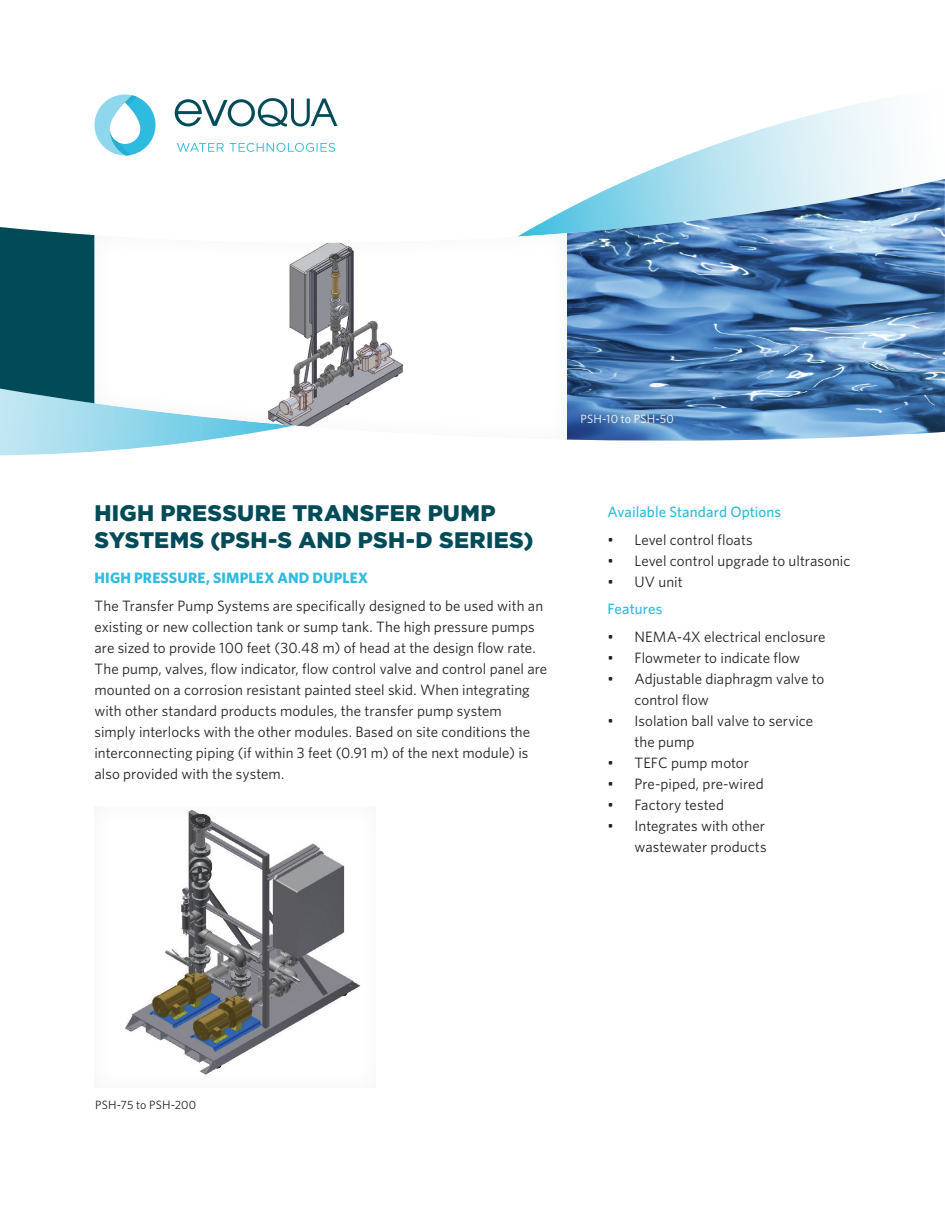
<style>
.page{position:relative;width:945px;height:1215px;background:#fff}
.page>*{position:absolute;margin:0;border:0;box-sizing:border-box;transform-origin:0 0}
.t1{font:900 22.5px/27px "Gotham HTF";letter-spacing:.015em;color:#004b57}
.t2{font:15px/21px "Whitney HTF";letter-spacing:.005em;color:#231f20}
.t3{font:500 15px "Whitney HTF";letter-spacing:.005em;color:#2fbadf}
.t4{font:700 15px "Whitney HTF";letter-spacing:.01em;color:#2fbadf}
.t5{font:12px "Whitney HTF";letter-spacing:.015em;color:#231f20}
.t6{font:12px "Whitney HTF";letter-spacing:.015em;color:#fff}
</style>
<div class="page">
<svg style="left:524px;top:98px;width:374px;height:135px"></svg>
<svg style="left:0;top:227px;width:199px;height:228px"></svg>
<svg style="left:175px;top:98px;width:163px;height:29px"></svg>
<svg style="left:177px;top:143px;width:158px;height:9px"></svg>
<svg style="left:95px;top:94px;width:61px;height:62px"></svg>
<img style="left:567px;top:179px;width:378px;height:262px">
<div style="left:572px;top:406px;width:110px;height:27px;background:#231f20;opacity:.75"></div>
<div style="left:94px;top:233px;width:474px;height:208px;background:#231f20;opacity:.05"></div>
<div style="left:92px;top:803px;width:285px;height:285px;background:#231f20;opacity:.05"></div>
<h1 class="t1" style="left:94px;top:499px;width:441px">HIGH PRESSURE TRANSFER PUMP<br>SYSTEMS (PSH-S AND PSH-D SERIES)</h1>
<p class="t4" style="left:94px;top:568px;width:275px">HIGH PRESSURE, SIMPLEX AND DUPLEX</p>
<p class="t2" style="left:94px;top:594px;width:454px">The Transfer Pump Systems are specifically designed to be used with an existing or new collection tank or sump tank. The high pressure pumps are sized to provide 100 feet (30.48 m) of head at the design flow rate.<br>The pump, valves, flow indicator, flow control valve and control panel are mounted on a corrosion resistant painted steel skid. When integrating with other standard products modules, the transfer pump system<br>simply interlocks with the other modules. Based on site conditions the interconnecting piping (if within 3 feet (0.91 m) of the next module) is also provided with the system.</p>
<p class="t6" style="left:580px;top:412px;width:95px">PSH-10 to PSH-50</p>
<p class="t3" style="left:608px;top:503px;width:175px">Available Standard Options</p>
<p class="t2" style="left:608px;top:529px;width:147px">• Level control floats</p>
<p class="t2" style="left:608px;top:550px;width:244px">• Level control upgrade to ultrasonic</p>
<p class="t2" style="left:608px;top:571px;width:77px">• UV unit</p>
<p class="t3" style="left:608px;top:600px;width:56px">Features</p>
<p class="t2" style="left:608px;top:626px;width:220px">• NEMA-4X electrical enclosure</p>
<p class="t2" style="left:608px;top:647px;width:194px">• Flowmeter to indicate flow</p>
<p class="t2" style="left:634px;top:668px;width:191px;text-indent:-27px">• Adjustable diaphragm valve to control flow</p>
<p class="t2" style="left:634px;top:710px;width:180px;text-indent:-27px">• Isolation ball valve to service the pump</p>
<p class="t2" style="left:608px;top:752px;width:143px">• TEFC pump motor</p>
<p class="t2" style="left:608px;top:773px;width:158px">• Pre-piped, pre-wired</p>
<p class="t2" style="left:608px;top:794px;width:118px">• Factory tested</p>
<p class="t2" style="left:608px;top:815px;width:161px;text-align:right">• Integrates with other wastewater products</p>
<p class="t5" style="left:95px;top:1098px;width:103px">PSH-75 to PSH-200</p>
</div>
